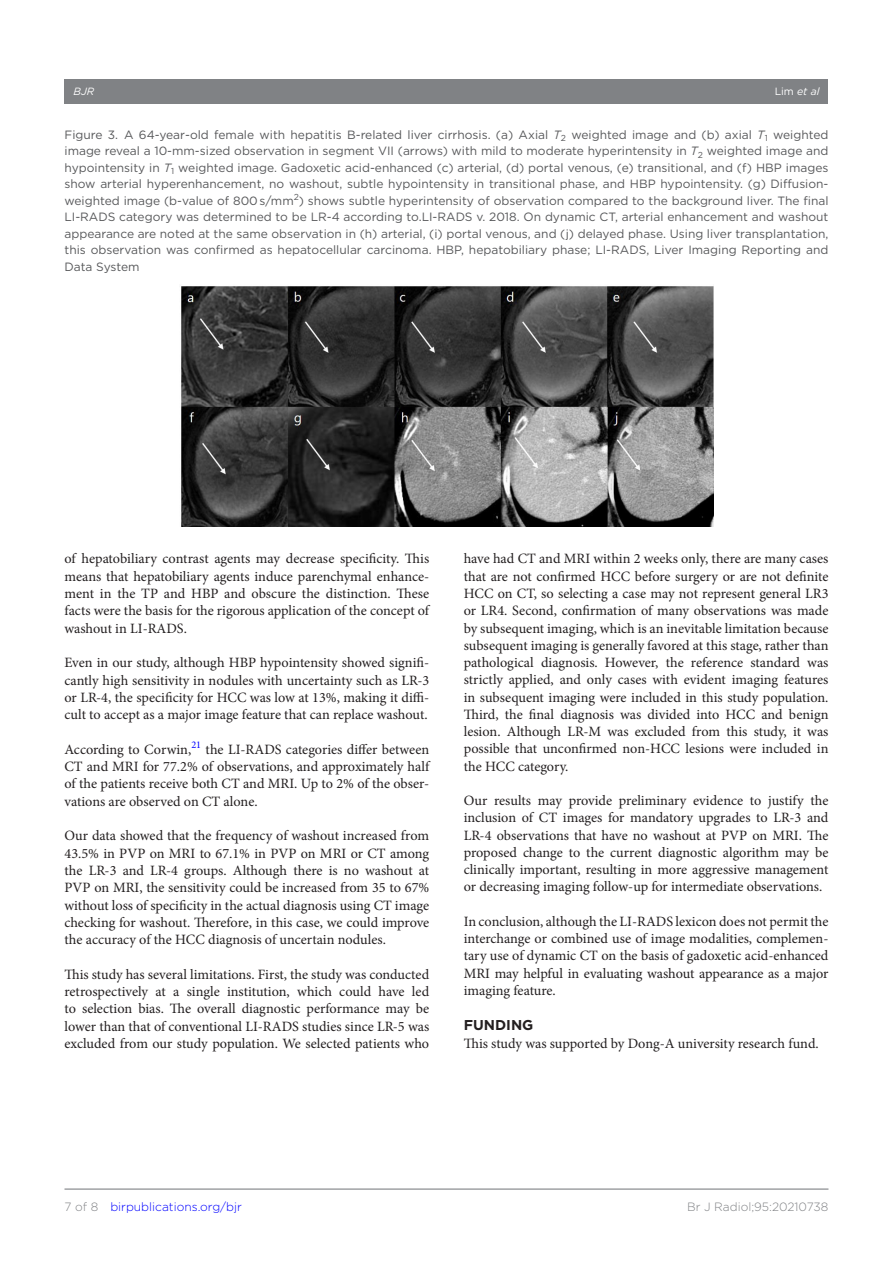
<style>
.page{position:relative;width:893px;height:1263px;background:#fff}
.page>*{position:absolute;margin:0;border:0;box-sizing:border-box;transform-origin:0 0}
.t1{font:14.25px/17.2px "Minion Pro";letter-spacing:-.005em;color:#231f20;text-align:justify}
.t2{font:700 14.25px "Gotham";color:#231f20}
.t3{font:12px/16.5px "Gotham";color:#57585a;text-align:justify}
.t4{font:300 12px "Gotham";color:#00f}
.t5{font:300 12px "Gotham";color:#808285}
.t6{font:italic 10.5px "Gotham";color:#fff}
.s1{font-style:normal}
.s2{font-style:italic}
.s3{color:#808285}
</style>
<div class="page">
<div style="left:64px;top:79px;width:764px;height:24px;background:#808285"></div>
<hr style="left:64px;top:1188px;width:764px;height:2px;background:#808285">
<img style="left:181px;top:286px;width:533px;height:240px">
<p class="t6" style="left:74px;top:85px;width:22px">BJR</p>
<p class="t6" style="left:775px;top:86px;width:46px"><span class="s1">Lim</span> et al</p>
<p class="t3" style="left:64px;top:126px;width:765px">Figure 3. A 64-year-old female with hepatitis B-related liver cirrhosis. (a) Axial <span class="s2">T</span><sub>2</sub> weighted image and (b) axial <span class="s2">T</span><sub>1</sub> weighted image reveal a 10-mm-sized observation in segment VII (arrows) with mild to moderate hyperintensity in <span class="s2">T</span><sub>2</sub> weighted image and hypointensity in <span class="s2">T</span><sub>1</sub> weighted image. Gadoxetic acid-enhanced (c) arterial, (d) portal venous, (e) transitional, and (f) HBP images show arterial hyperenhancement, no washout, subtle hypointensity in transitional phase, and HBP hypointensity. (g) Diffusion&shy;weighted image (b-value of 800 s/mm<sup>2</sup>) shows subtle hyperintensity of observation compared to the background liver. The final LI-RADS category was determined to be LR-4 according to.LI-RADS v. 2018. On dynamic CT, arterial enhancement and washout appearance are noted at the same observation in (h) arterial, (i) portal venous, and (j) delayed phase. Using liver transplantation, this observation was confirmed as hepatocellular carcinoma. HBP, hepatobiliary phase; LI-RADS, Liver Imaging Reporting and Data System</p>
<p class="t1" style="left:64px;top:550px;width:366px">of hepatobiliary contrast agents may decrease specificity. This means that hepatobiliary agents induce parenchymal enhance&shy;ment in the TP and HBP and obscure the distinction. These facts were the basis for the rigorous application of the concept of washout in LI-RADS.</p>
<p class="t1" style="left:64px;top:654px;width:366px">Even in our study, although HBP hypointensity showed signifi&shy;cantly high sensitivity in nodules with uncertainty such as LR-3 or LR-4, the specificity for HCC was low at 13%, making it diffi&shy;cult to accept as a major image feature that can replace washout.</p>
<p class="t1" style="left:64px;top:741px;width:366px">According to Corwin,<sup>21</sup> the LI-RADS categories differ between CT and MRI for 77.2% of observations, and approximately half of the patients receive both CT and MRI. Up to 2% of the obser&shy;vations are observed on CT alone.</p>
<p class="t1" style="left:64px;top:827px;width:366px">Our data showed that the frequency of washout increased from 43.5% in PVP on MRI to 67.1% in PVP on MRI or CT among the LR-3 and LR-4 groups. Although there is no washout at PVP on MRI, the sensitivity could be increased from 35 to 67% without loss of specificity in the actual diagnosis using CT image checking for washout. Therefore, in this case, we could improve the accuracy of the HCC diagnosis of uncertain nodules.</p>
<p class="t1" style="left:64px;top:965px;width:366px">This study has several limitations. First, the study was conducted retrospectively at a single institution, which could have led to selection bias. The overall diagnostic performance may be lower than that of conventional LI-RADS studies since LR-5 was excluded from our study population. We selected patients who</p>
<p class="t1" style="left:464px;top:550px;width:366px">have had CT and MRI within 2 weeks only, there are many cases that are not confirmed HCC before surgery or are not definite HCC on CT, so selecting a case may not represent general LR3 or LR4. Second, confirmation of many observations was made by subsequent imaging, which is an inevitable limitation because subsequent imaging is generally favored at this stage, rather than pathological diagnosis. However, the reference standard was strictly applied, and only cases with evident imaging features in subsequent imaging were included in this study population.<br>Third, the final diagnosis was divided into HCC and benign lesion. Although LR-M was excluded from this study, it was possible that unconfirmed non-HCC lesions were included in the HCC category.</p>
<p class="t1" style="left:464px;top:792px;width:366px">Our results may provide preliminary evidence to justify the inclusion of CT images for mandatory upgrades to LR-3 and LR-4 observations that have no washout at PVP on MRI. The proposed change to the current diagnostic algorithm may be clinically important, resulting in more aggressive management or decreasing imaging follow-up for intermediate observations.</p>
<p class="t1" style="left:464px;top:913px;width:366px">In conclusion, although the LI-RADS lexicon does not permit the interchange or combined use of image modalities, complemen&shy;tary use of dynamic CT on the basis of gadoxetic acid-enhanced MRI may helpful in evaluating washout appearance as a major imaging feature.</p>
<p class="t2" style="left:464px;top:1016px;width:71px">FUNDING</p>
<p class="t1" style="left:464px;top:1035px;width:356px">This study was supported by Dong-A university research fund.</p>
<p class="t4" style="left:64px;top:1199px;width:179px"><span class="s3">7 of 8</span> birpublications.org/bjr</p>
<p class="t5" style="left:687px;top:1199px;width:143px">Br J Radiol;95:20210738</p>
</div>
